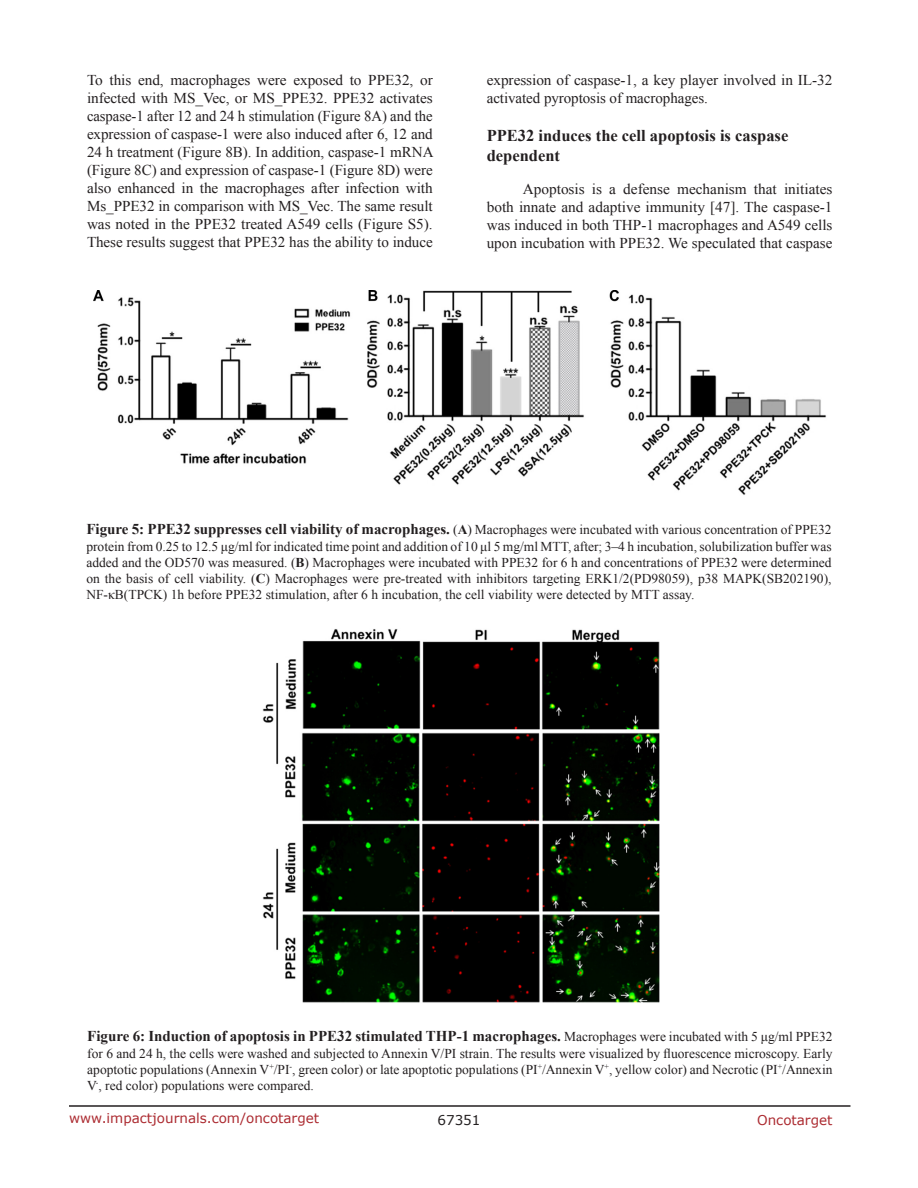
<style>
.page{position:relative;width:918px;height:1188px;background:#fff}
.page>*{position:absolute;margin:0;border:0;box-sizing:border-box;transform-origin:0 0}
.SubHeading_middle{font:700 16.5px/19.8px "Times New Roman";color:#231f20}
.BodyText{font:15px/18px "Times New Roman";letter-spacing:-.005em;color:#231f20;text-align:justify}
.FigureText{font:700 15px "Times New Roman";color:#231f20}
.FigureText-2{font:13.5px/16.2px "Times New Roman";color:#231f20;text-align:justify}
.t1{font:13.5px "Verdana";color:#ac2b31}
.t2{font:13.5px "Verdana";color:#231f20}
.s1{font-weight:700;font-size:15px}
.s2{font-weight:700}
.s3{font-weight:400;font-size:13.5px}
</style>
<div class="page">
<hr style="left:69px;top:1105px;width:781px;height:2px;background:#231f20">
<img style="left:93px;top:290px;width:734px;height:205px">
<img style="left:263px;top:629px;width:397px;height:374px">
<p class="BodyText" style="left:87px;top:71px;width:348px">To this end, macrophages were exposed to PPE32, or infected with MS_Vec, or MS_PPE32. PPE32 activates caspase-1 after 12 and 24 h stimulation (Figure 8A) and the expression of caspase-1 were also induced after 6, 12 and 24 h treatment (Figure 8B). In addition, caspase-1 mRNA (Figure 8C) and expression of caspase-1 (Figure 8D) were also enhanced in the macrophages after infection with Ms_PPE32 in comparison with MS_Vec. The same result was noted in the PPE32 treated A549 cells (Figure S5).<br>These results suggest that PPE32 has the ability to induce</p>
<p class="BodyText" style="left:487px;top:71px;width:347px">expression of caspase-1, a key player involved in IL-32 activated pyroptosis of macrophages.</p>
<p class="SubHeading_middle" style="left:487px;top:125px;width:303px">PPE32 induces the cell apoptosis is caspase dependent</p>
<p class="BodyText" style="left:487px;top:180px;width:347px;text-indent:36px">Apoptosis is a defense mechanism that initiates both innate and adaptive immunity [47]. The caspase-1 was induced in both THP-1 macrophages and A549 cells upon incubation with PPE32. We speculated that caspase</p>
<p class="FigureText-2" style="left:86px;top:521px;width:747px"><span class="s1">Figure 5: PPE32 suppresses cell viability of macrophages.</span> (<span class="s2">A</span>) Macrophages were incubated with various concentration of PPE32 protein from 0.25 to 12.5 μg/ml for indicated time point and addition of 10 μl 5 mg/ml MTT, after; 3–4 h incubation, solubilization buffer was added and the OD570 was measured. (<span class="s2">B</span>) Macrophages were incubated with PPE32 for 6 h and concentrations of PPE32 were determined on the basis of cell viability. (<span class="s2">C</span>) Macrophages were pre-treated with inhibitors targeting ERK1/2(PD98059), p38 MAPK(SB202190), NF-κB(TPCK) 1h before PPE32 stimulation, after 6 h incubation, the cell viability were detected by MTT assay.</p>
<p class="FigureText" style="left:87px;top:1026px;width:747px">Figure 6: Induction of apoptosis in PPE32 stimulated THP-1 macrophages. <span class="s3">Macrophages were incubated with 5 μg/ml PPE32</span></p>
<p class="FigureText-2" style="left:87px;top:1045px;width:747px">for 6 and 24 h, the cells were washed and subjected to Annexin V/PI strain. The results were visualized by fluorescence microscopy. Early apoptotic populations (Annexin V<sup>+</sup>/PI<sup>-</sup>, green color) or late apoptotic populations (PI<sup>+</sup>/Annexin V<sup>+</sup>, yellow color) and Necrotic (PI<sup>+</sup>/Annexin V<sup>-</sup>, red color) populations were compared.</p>
<p class="t1" style="left:69px;top:1109px;width:252px">www.impactjournals.com/oncotarget</p>
<p class="t2" style="left:438px;top:1111px;width:44px">67351</p>
<p class="t1" style="left:757px;top:1111px;width:77px">Oncotarget</p>
</div>
